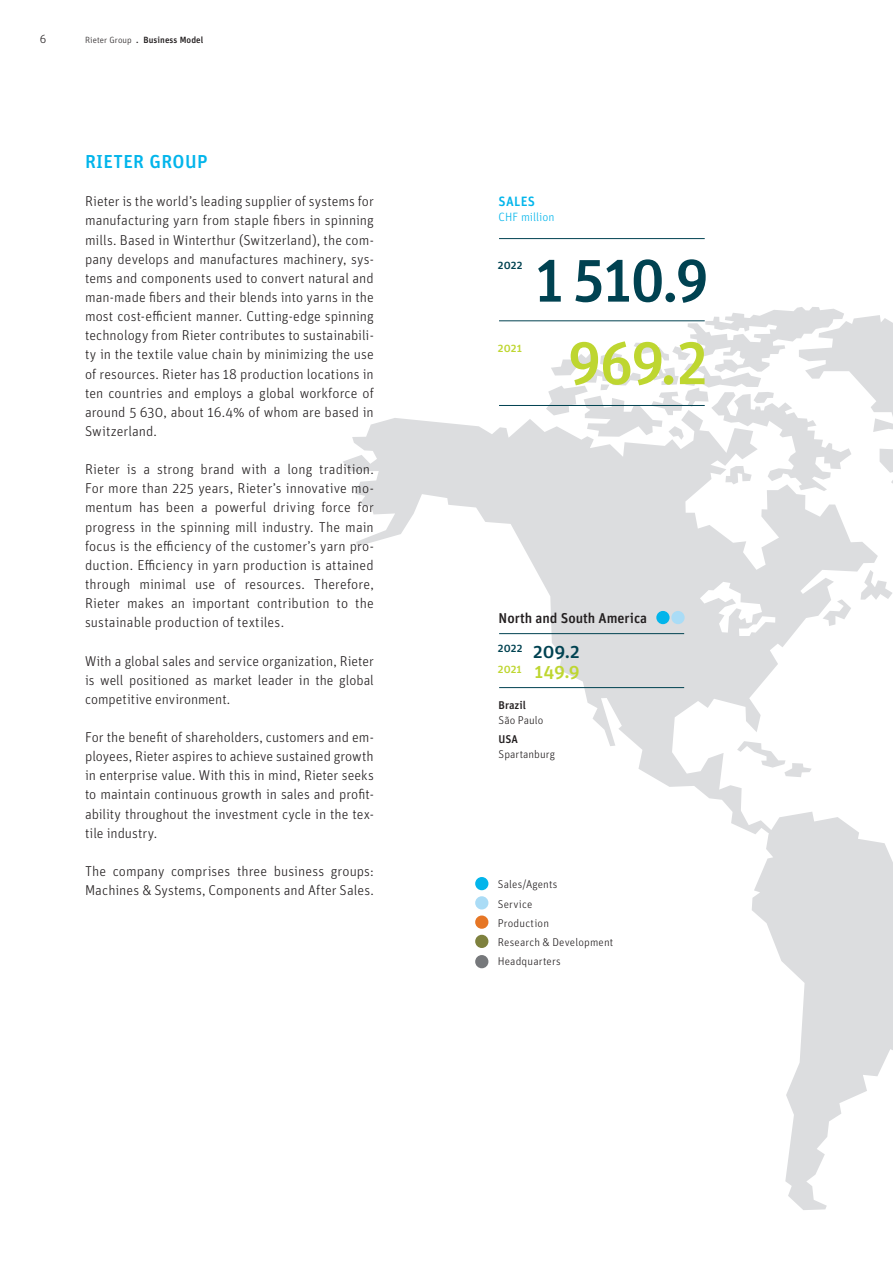
<style>
.page{position:relative;width:893px;height:1263px;background:#fff}
.page>*{position:absolute;margin:0;border:0;box-sizing:border-box;transform-origin:0 0}
.t1{font:60px "Rieter Unit OT Medium";color:#004251}
.t2{font:60px "Rieter Unit OT Medium";color:#bed630}
.t3{font:18.75px "Rieter Unit OT Medium";letter-spacing:.02em;color:#02b5eb}
.t4{font:18.75px "Rieter Unit OT Medium";color:#bed630}
.t5{font:18.75px "Rieter Unit OT Medium";color:#004251}
.t6{font:14.25px/19.2px "Rieter Unit OT Light";letter-spacing:.005em;color:#231f20;text-align:justify}
.t7{font:14.25px "Rieter Unit OT Medium";letter-spacing:-.005em;color:#231f20}
.t8{font:13.5px "Rieter Unit OT Medium";letter-spacing:.02em;color:#02b5eb}
.t9{font:12px "Rieter Unit OT Light";color:#02b5eb}
.t10{font:12px "Rieter Unit OT Light";color:#231f20}
.t11{font:11.25px/19.2px "Rieter Unit OT Light";letter-spacing:.015em;color:#231f20}
.t12{font:11.25px "Rieter Unit OT Medium";color:#231f20}
.t13{font:11.25px "Rieter Unit OT Medium";color:#004251}
.t14{font:11.25px "Rieter Unit OT Medium";color:#bed630}
.t15{font:9px "Rieter Unit OT Medium";letter-spacing:.01em;color:#231f20}
.s1{font-family:"Rieter Unit OT Light"}
</style>
<div class="page">
<svg style="left:752px;top:838px;width:141px;height:372px;fill:#dcdddf"></svg>
<svg style="left:878px;top:580px;width:14px;height:19px"></svg>
<svg style="left:343px;top:418px;width:535px;height:420px"></svg>
<svg style="left:546px;top:307px;width:347px;height:184px"></svg>
<div style="left:657px;top:612px;width:12px;height:11px;background:#02b5eb;border-radius:50%"></div>
<div style="left:656px;top:611px;width:14px;height:13px;border:2px solid #02b5eb;border-radius:50%"></div>
<div style="left:672px;top:612px;width:12px;height:11px;background:#aadcf6;border-radius:50%"></div>
<div style="left:671px;top:611px;width:14px;height:13px;border:2px solid #aadcf6;border-radius:50%"></div>
<hr style="left:499px;top:687px;width:185px;height:1px;background:#004251">
<hr style="left:499px;top:633px;width:185px;height:1px;background:#004251">
<hr style="left:499px;top:405px;width:206px;height:1px;background:#004251">
<hr style="left:499px;top:238px;width:206px;height:1px;background:#004251">
<hr style="left:499px;top:321px;width:206px;height:1px;background:#004251">
<div style="left:476px;top:878px;width:11px;height:11px;background:#02b5eb;border-radius:50%"></div>
<div style="left:475px;top:877px;width:13px;height:13px;border:2px solid #02b5eb;border-radius:50%"></div>
<div style="left:476px;top:897px;width:11px;height:11px;background:#aadcf6;border-radius:50%"></div>
<div style="left:475px;top:896px;width:13px;height:13px;border:2px solid #aadcf6;border-radius:50%"></div>
<div style="left:476px;top:916px;width:11px;height:12px;background:#e67625;border-radius:50%"></div>
<div style="left:475px;top:915px;width:13px;height:14px;border:2px solid #e67625;border-radius:50%"></div>
<div style="left:476px;top:936px;width:11px;height:11px;background:#7e813e;border-radius:50%"></div>
<div style="left:475px;top:935px;width:13px;height:13px;border:2px solid #7e813e;border-radius:50%"></div>
<div style="left:476px;top:956px;width:11px;height:11px;background:#76787b;border-radius:50%"></div>
<div style="left:475px;top:955px;width:13px;height:13px;border:2px solid #76787b;border-radius:50%"></div>
<p class="t10" style="left:40px;top:32px;width:8px">64</p>
<p class="t15" style="left:85px;top:34px;width:120px"><span class="s1">Rieter Group</span> . Business Model</p>
<h2 class="t3" style="left:85px;top:150px;width:124px">RIETER GROUP</h2>
<p class="t6" style="left:85px;top:192px;width:290px">Rieter is the world’s leading supplier of systems for manufacturing yarn from staple fibers in spinning mills. Based in Winterthur (Switzerland), the com&shy;pany develops and manufactures machinery, sys&shy;tems and components used to convert natural and man-made fibers and their blends into yarns in the most cost-efficient manner. Cutting-edge spinning technology from Rieter contributes to sustainabili&shy;ty in the textile value chain by minimizing the use of resources. Rieter has 18 production locations in ten countries and employs a global workforce of around 5 630, about 16.4% of whom are based in Switzerland.</p>
<p class="t6" style="left:85px;top:460px;width:290px">Rieter is a strong brand with a long tradition.<br>For more than 225 years, Rieter’s innovative mo&shy;mentum has been a powerful driving force for progress in the spinning mill industry. The main focus is the efficiency of the customer’s yarn pro&shy;duction. Efficiency in yarn production is attained through minimal use of resources. Therefore, Rieter makes an important contribution to the sustainable production of textiles.</p>
<p class="t6" style="left:85px;top:651px;width:290px">With a global sales and service organization, Rieter is well positioned as market leader in the global competitive environment.</p>
<p class="t6" style="left:85px;top:728px;width:290px">For the benefit of shareholders, customers and em&shy;ployees, Rieter aspires to achieve sustained growth in enterprise value. With this in mind, Rieter seeks to maintain continuous growth in sales and profit&shy;ability throughout the investment cycle in the tex&shy;tile industry.</p>
<p class="t6" style="left:85px;top:862px;width:290px">The company comprises three business groups:<br>Machines &amp; Systems, Components and After Sales.</p>
<p class="t8" style="left:499px;top:193px;width:38px">SALES</p>
<p class="t9" style="left:499px;top:210px;width:57px">CHF million</p>
<p class="t13" style="left:498px;top:258px;width:26px">2022</p>
<p class="t14" style="left:498px;top:341px;width:26px">2021</p>
<h1 class="t1" style="left:533px;top:243px;width:177px">1 510.9</h1>
<h1 class="t2" style="left:568px;top:326px;width:142px">969.2</h1>
<p class="t7" style="left:499px;top:609px;width:150px">North and South America</p>
<p class="t13" style="left:498px;top:641px;width:26px">2022</p>
<p class="t14" style="left:498px;top:662px;width:26px">2021</p>
<h2 class="t5" style="left:533px;top:640px;width:48px">209.2</h2>
<h2 class="t4" style="left:535px;top:660px;width:47px">149.9</h2>
<p class="t12" style="left:499px;top:698px;width:29px">Brazil</p>
<p class="t11" style="left:499px;top:711px;width:46px">São Paulo</p>
<p class="t12" style="left:499px;top:732px;width:21px">USA</p>
<p class="t11" style="left:499px;top:745px;width:58px">Spartanburg</p>
<p class="t11" style="left:498px;top:875px;width:117px">Sales/Agents<br>Service<br>Production<br>Research &amp; Development<br>Headquarters</p>
</div>
